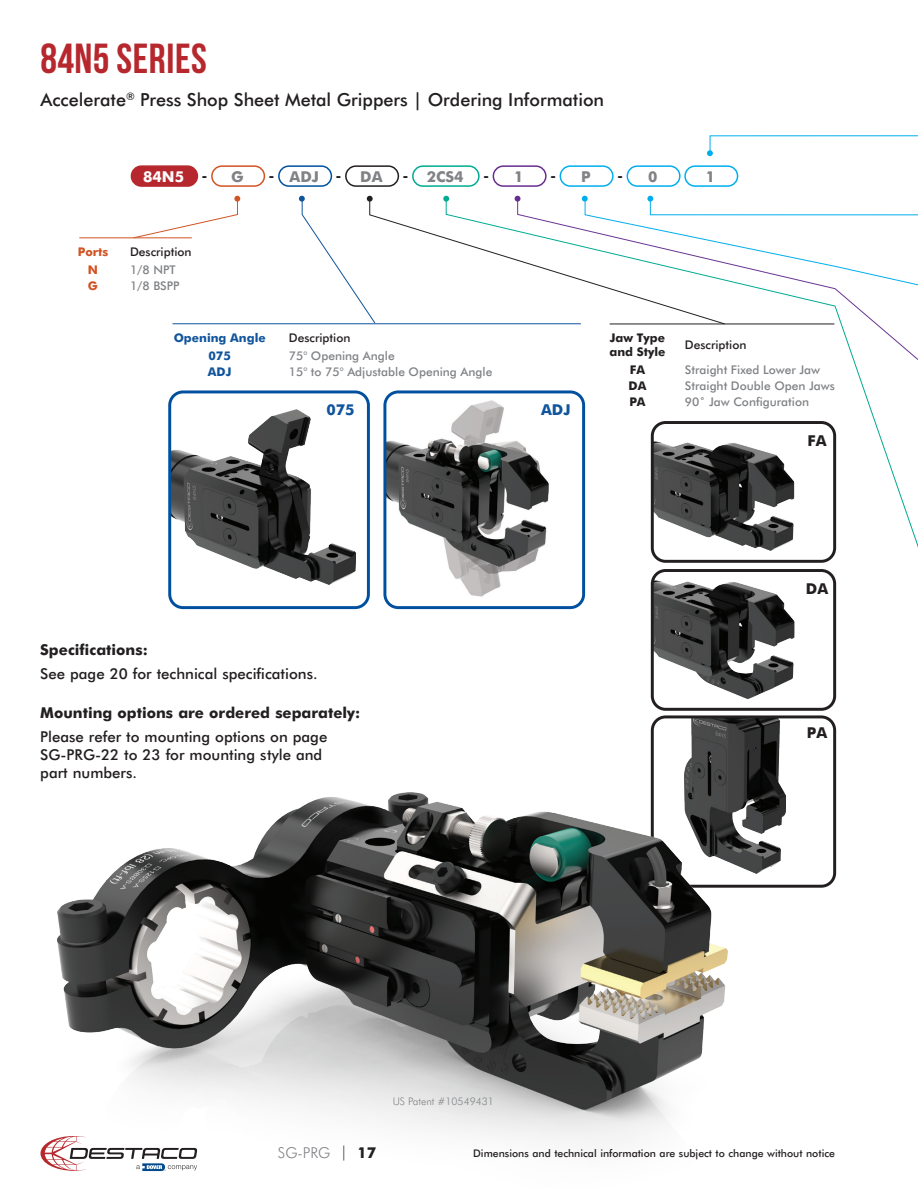
<style>
.page{position:relative;width:918px;height:1188px;background:#fff}
.page>*{position:absolute;margin:0;border:0;box-sizing:border-box;transform-origin:0 0}
.Title_2018{font:42px "Bebas Neue";letter-spacing:.015em;color:#b6282d}
.t1{font:500 18px "Futura BT";color:#231f20}
.t2{font:500 15px/18px "Futura BT";color:#231f20}
.t3{font:700 15px "Futura BT";color:#231f20}
.Specifications_Heade{font:700 15px "Futura BT";color:#808285}
.t4{font:300 15px "Futura BT";color:#808285}
.t5{font:700 15px "Futura BT";color:#10549d}
.Specifications_Heade-2{font:700 15px "Futura BT";color:#fff}
.Order{font:500 12px "Futura BT";color:#808285}
.Order_Title{font:500 12px "Futura BT";color:#231f20}
.Order_Description{font:700 12px/14.4px "Futura BT";color:#231f20}
.Order-2{font:700 12px "Futura BT";color:#231f20}
.Order_Description-2{font:700 12px "Futura BT";color:#10549d}
.Order-3{font:700 12px "Futura BT";color:#10549d}
.Order_Description-3{font:700 12px "Futura BT";color:#d25324}
.Order-4{font:700 12px "Futura BT";color:#d25324}
.t6{font:500 10.5px "Futura BT";color:#231f20}
.body{font:300 10.5px "Futura BT";color:#808285}
.s1{color:#231f20}
.s2{font-weight:700;color:#231f20}
</style>
<div class="page">
<svg style="left:79px;top:196px;width:161px;height:43px"></svg>
<div style="left:131px;top:166px;width:66px;height:20px;background:#b6282d;border-radius:10px"></div>
<div style="left:131px;top:165px;width:67px;height:22px;border:2px solid #b6282d;border-radius:10px"></div>
<div style="left:211px;top:165px;width:54px;height:22px;border:2px solid #d25324;border-radius:10px"></div>
<div style="left:278px;top:165px;width:54px;height:22px;border:2px solid #01509f;border-radius:10px"></div>
<div style="left:345px;top:165px;width:54px;height:22px;border:2px solid #231f20;border-radius:10px"></div>
<div style="left:412px;top:165px;width:68px;height:22px;border:2px solid #00ab91;border-radius:10px"></div>
<div style="left:493px;top:165px;width:54px;height:22px;border:2px solid #652d91;border-radius:10px"></div>
<div style="left:560px;top:165px;width:54px;height:22px;border:2px solid #00aeef;border-radius:10px"></div>
<div style="left:627px;top:165px;width:54px;height:22px;border:2px solid #00aeef;border-radius:10px"></div>
<div style="left:684px;top:165px;width:54px;height:22px;border:2px solid #00aeef;border-radius:10px"></div>
<hr style="left:79px;top:237px;width:113px;height:1px;background:#d25324">
<hr style="left:173px;top:323px;width:408px;height:1px;background:#10549d">
<img style="left:387px;top:399px;width:58px;height:206px">
<div style="left:383px;top:390px;width:202px;height:219px;border:3px solid #01509f;border-radius:13px"></div>
<img style="left:172px;top:410px;width:183px;height:175px">
<div style="left:168px;top:390px;width:202px;height:219px;border:3px solid #01509f;border-radius:13px"></div>
<svg style="left:299px;top:196px;width:74px;height:128px"></svg>
<svg style="left:369px;top:198px;width:76px;height:127px"></svg>
<img style="left:685px;top:788px;width:100px;height:85px">
<div style="left:651px;top:715px;width:185px;height:173px;border:3px solid #231f20;border-radius:13px"></div>
<svg style="left:707px;top:135px;width:211px;height:22px"></svg>
<img style="left:57px;top:793px;width:701px;height:379px">
<svg style="left:445px;top:197px;width:473px;height:591px"></svg>
<svg style="left:40px;top:1136px;width:157px;height:35px"></svg>
<p class="Title_2018" style="left:40px;top:35px;width:168px">84N5 SERIES</p>
<p class="t1" style="left:40px;top:88px;width:565px">Accelerate<sup>®</sup> Press Shop Sheet Metal Grippers | Ordering Information</p>
<p class="Specifications_Heade-2" style="left:143px;top:167px;width:42px">84N5</p>
<p class="Order-2" style="left:202px;top:168px;width:7px">-</p>
<p class="Specifications_Heade" style="left:231px;top:167px;width:14px">G</p>
<p class="Order-2" style="left:269px;top:168px;width:7px">-</p>
<p class="Specifications_Heade" style="left:290px;top:167px;width:31px">ADJ</p>
<p class="Order-2" style="left:336px;top:168px;width:7px">-</p>
<p class="Specifications_Heade" style="left:360px;top:167px;width:24px">DA</p>
<p class="Order-2" style="left:403px;top:168px;width:7px">-</p>
<p class="Specifications_Heade" style="left:427px;top:167px;width:38px">2CS4</p>
<p class="Order-2" style="left:483px;top:168px;width:7px">-</p>
<p class="Specifications_Heade" style="left:514px;top:167px;width:11px">1</p>
<p class="Order-2" style="left:550px;top:168px;width:7px">-</p>
<p class="Specifications_Heade" style="left:581px;top:167px;width:11px">P</p>
<p class="Order-2" style="left:617px;top:168px;width:7px">-</p>
<p class="Specifications_Heade" style="left:648px;top:167px;width:11px">0</p>
<p class="Specifications_Heade" style="left:706px;top:167px;width:11px">1</p>
<p class="Order_Description-3" style="left:78px;top:244px;width:32px">Ports</p>
<p class="Order_Title" style="left:130px;top:244px;width:63px">Description</p>
<p class="Order-4" style="left:88px;top:262px;width:12px">N</p>
<p class="Order" style="left:130px;top:262px;width:47px">1/8 NPT</p>
<p class="Order-4" style="left:88px;top:278px;width:12px">G</p>
<p class="Order" style="left:130px;top:278px;width:51px">1/8 BSPP</p>
<p class="Order_Description-2" style="left:174px;top:330px;width:94px">Opening Angle</p>
<p class="Order_Title" style="left:289px;top:330px;width:63px">Description</p>
<p class="Order-3" style="left:208px;top:348px;width:24px">075</p>
<p class="Order" style="left:289px;top:348px;width:107px">75° Opening Angle</p>
<p class="Order-3" style="left:208px;top:364px;width:25px">ADJ</p>
<p class="Order" style="left:289px;top:364px;width:205px">15° to 75° Adjustable Opening Angle</p>
<p class="t5" style="left:327px;top:400px;width:30px">075</p>
<p class="t5" style="left:541px;top:400px;width:31px">ADJ</p>
<p class="Order_Description" style="left:609px;top:330px;width:58px">Jaw Type and Style</p>
<p class="Order_Title" style="left:685px;top:337px;width:63px">Description</p>
<p class="Order-2" style="left:630px;top:362px;width:17px">FA</p>
<p class="Order" style="left:685px;top:362px;width:137px">Straight Fixed Lower Jaw</p>
<p class="Order-2" style="left:629px;top:378px;width:19px">DA</p>
<p class="Order" style="left:685px;top:378px;width:152px">Straight Double Open Jaws</p>
<p class="Order-2" style="left:629px;top:394px;width:18px">PA</p>
<p class="Order" style="left:685px;top:394px;width:126px">90˚ Jaw Configuration</p>
<p class="t3" style="left:808px;top:432px;width:20px">FA</p>
<p class="t3" style="left:40px;top:640px;width:109px">Specifications:</p>
<p class="t2" style="left:40px;top:665px;width:279px">See page 20 for technical specifications.</p>
<p class="t3" style="left:40px;top:703px;width:322px">Mounting options are ordered separately:</p>
<p class="t2" style="left:40px;top:728px;width:289px">Please refer to mounting options on page<br>SG-PRG-22 to 23 for mounting style and part numbers.</p>
<p class="t3" style="left:806px;top:580px;width:24px">DA</p>
<p class="t3" style="left:807px;top:724px;width:22px">PA</p>
<p class="body" style="left:393px;top:1095px;width:103px">US Patent #10549431</p>
<p class="t4" style="left:278px;top:1144px;width:100px">SG-PRG <span class="s1">|</span> <span class="s2">17</span></p>
<p class="t6" style="left:473px;top:1147px;width:363px">Dimensions and technical information are subject to change without notice</p>
</div>
